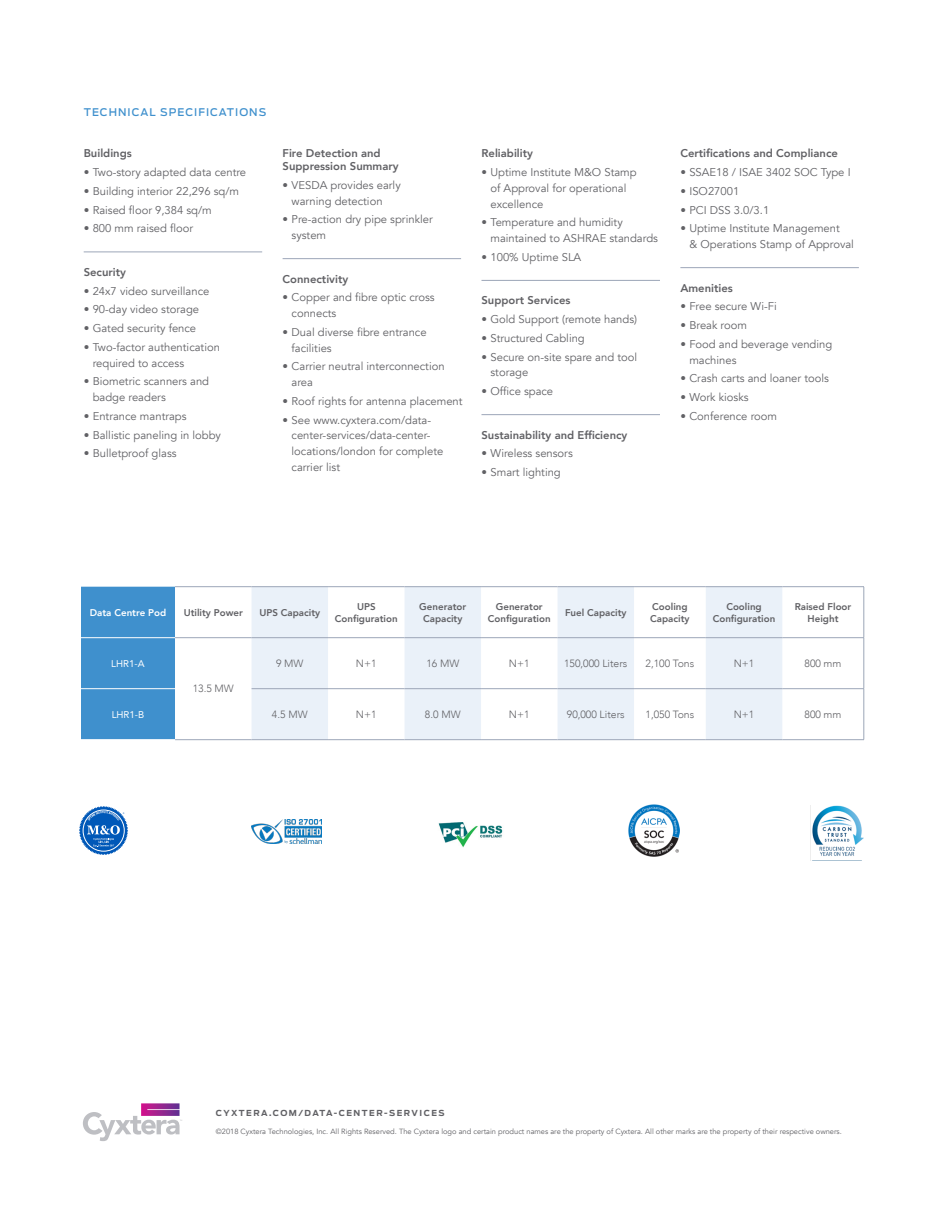
<style>
.page{position:relative;width:945px;height:1215px;background:#fff}
.page>*{position:absolute;margin:0;border:0;box-sizing:border-box;transform-origin:0 0}
.t1{font:11.25px/15.8px "Avenir";color:#616165}
.t2{font:800 11.25px "Avenir";color:#616165}
.t3{font:300 10.5px "Avenir";color:#616165}
.t4{font:500 10.5px "Antenna";letter-spacing:.1em;color:#3f90cd}
.t5{font:800 9.75px/12px "Avenir";color:#616165;text-align:center}
.t6{font:800 9.75px "Avenir";color:#fff}
.t7{font:9.75px "Avenir";color:#fff}
.t8{font:700 8.25px "Antenna";letter-spacing:.18em;color:#616165}
.t9{font:7.5px "Avenir";color:#616165}
</style>
<div class="page">
<svg style="left:83px;top:1103px;width:99px;height:38px"></svg>
<hr style="left:84px;top:252px;width:178px;height:1px;background:#9ca6b8">
<hr style="left:283px;top:258px;width:178px;height:1px;background:#9ca6b8">
<hr style="left:482px;top:280px;width:178px;height:1px;background:#9ca6b8">
<hr style="left:482px;top:414px;width:178px;height:1px;background:#9ca6b8">
<hr style="left:680px;top:267px;width:179px;height:1px;background:#9ca6b8">
<div style="left:81px;top:587px;width:94px;height:152px;background:#3f90cd"></div>
<svg style="left:175px;top:587px;width:689px;height:152px"></svg>
<svg style="left:252px;top:587px;width:530px;height:152px;fill:#eaf1f9"></svg>
<hr style="left:175px;top:637px;width:77px;height:1px;background:#9ca6b8">
<hr style="left:252px;top:637px;width:76px;height:1px;background:#9ca6b8">
<hr style="left:328px;top:637px;width:77px;height:1px;background:#9ca6b8">
<hr style="left:405px;top:637px;width:76px;height:1px;background:#9ca6b8">
<hr style="left:481px;top:637px;width:77px;height:1px;background:#9ca6b8">
<hr style="left:558px;top:637px;width:76px;height:1px;background:#9ca6b8">
<hr style="left:634px;top:637px;width:72px;height:1px;background:#9ca6b8">
<hr style="left:706px;top:637px;width:76px;height:1px;background:#9ca6b8">
<hr style="left:782px;top:637px;width:82px;height:1px;background:#9ca6b8">
<hr style="left:252px;top:688px;width:76px;height:1px;background:#9ca6b8">
<hr style="left:328px;top:688px;width:77px;height:1px;background:#9ca6b8">
<hr style="left:405px;top:688px;width:76px;height:1px;background:#9ca6b8">
<hr style="left:481px;top:688px;width:77px;height:1px;background:#9ca6b8">
<hr style="left:558px;top:688px;width:76px;height:1px;background:#9ca6b8">
<hr style="left:634px;top:688px;width:72px;height:1px;background:#9ca6b8">
<hr style="left:706px;top:688px;width:76px;height:1px;background:#9ca6b8">
<hr style="left:782px;top:688px;width:82px;height:1px;background:#9ca6b8">
<hr style="left:175px;top:739px;width:77px;height:1px;background:#9ca6b8">
<hr style="left:252px;top:739px;width:76px;height:1px;background:#9ca6b8">
<hr style="left:328px;top:739px;width:77px;height:1px;background:#9ca6b8">
<hr style="left:405px;top:739px;width:76px;height:1px;background:#9ca6b8">
<hr style="left:481px;top:739px;width:77px;height:1px;background:#9ca6b8">
<hr style="left:558px;top:739px;width:76px;height:1px;background:#9ca6b8">
<hr style="left:634px;top:739px;width:72px;height:1px;background:#9ca6b8">
<hr style="left:706px;top:739px;width:76px;height:1px;background:#9ca6b8">
<hr style="left:782px;top:739px;width:82px;height:1px;background:#9ca6b8">
<hr style="left:81px;top:637px;width:94px;height:1px;background:#fff">
<hr style="left:81px;top:688px;width:94px;height:1px;background:#fff">
<hr style="left:864px;top:587px;width:1px;height:51px;background:#9ca6b8">
<hr style="left:864px;top:638px;width:1px;height:50px;background:#9ca6b8">
<hr style="left:864px;top:689px;width:1px;height:51px;background:#9ca6b8">
<hr style="left:175px;top:586px;width:77px;height:1px;background:#9ca6b8">
<hr style="left:252px;top:586px;width:76px;height:1px;background:#9ca6b8">
<hr style="left:328px;top:586px;width:77px;height:1px;background:#9ca6b8">
<hr style="left:405px;top:586px;width:76px;height:1px;background:#9ca6b8">
<hr style="left:481px;top:586px;width:77px;height:1px;background:#9ca6b8">
<hr style="left:558px;top:586px;width:76px;height:1px;background:#9ca6b8">
<hr style="left:634px;top:586px;width:72px;height:1px;background:#9ca6b8">
<hr style="left:706px;top:586px;width:76px;height:1px;background:#9ca6b8">
<hr style="left:782px;top:586px;width:82px;height:1px;background:#9ca6b8">
<svg style="left:79px;top:806px;width:49px;height:49px"></svg>
<img style="left:252px;top:820px;width:69px;height:23px">
<img style="left:438px;top:822px;width:65px;height:25px">
<img style="left:628px;top:805px;width:52px;height:51px">
<img style="left:812px;top:805px;width:52px;height:56px">
<p class="t4" style="left:84px;top:106px;width:184px">TECHNICAL SPECIFICATIONS</p>
<p class="t2" style="left:84px;top:145px;width:50px">Buildings</p>
<p class="t1" style="left:84px;top:165px;width:164px">• Two-story adapted data centre</p>
<p class="t1" style="left:84px;top:183px;width:157px">• Building interior 22,296 sq/m</p>
<p class="t1" style="left:84px;top:202px;width:130px">• Raised floor 9,384 sq/m</p>
<p class="t1" style="left:84px;top:221px;width:111px">• 800 mm raised floor</p>
<p class="t2" style="left:84px;top:263px;width:44px">Security</p>
<p class="t1" style="left:84px;top:283px;width:127px">• 24x7 video surveillance</p>
<p class="t1" style="left:84px;top:302px;width:117px">• 90-day video storage</p>
<p class="t1" style="left:84px;top:321px;width:114px">• Gated security fence</p>
<p class="t1" style="left:93px;top:339px;width:129px;text-indent:-9px">• Two-factor authentication required to access</p>
<p class="t1" style="left:93px;top:374px;width:118px;text-indent:-9px">• Biometric scanners and badge readers</p>
<p class="t1" style="left:84px;top:408px;width:104px">• Entrance mantraps</p>
<p class="t1" style="left:84px;top:427px;width:139px">• Ballistic paneling in lobby</p>
<p class="t1" style="left:84px;top:446px;width:94px">• Bulletproof glass</p>
<p class="t2" style="left:283px;top:145px;width:100px">Fire Detection and</p>
<p class="t2" style="left:283px;top:157px;width:118px">Suppression Summary</p>
<p class="t1" style="left:292px;top:177px;width:111px;text-indent:-9px">• VESDA provides early warning detection</p>
<p class="t1" style="left:292px;top:212px;width:143px;text-indent:-9px">• Pre-action dry pipe sprinkler system</p>
<p class="t2" style="left:283px;top:270px;width:67px">Connectivity</p>
<p class="t1" style="left:292px;top:290px;width:145px;text-indent:-9px">• Copper and fibre optic cross connects</p>
<p class="t1" style="left:292px;top:324px;width:136px;text-indent:-9px">• Dual diverse fibre entrance facilities</p>
<p class="t1" style="left:292px;top:359px;width:155px;text-indent:-9px">• Carrier neutral interconnection area</p>
<p class="t1" style="left:283px;top:393px;width:182px">• Roof rights for antenna placement</p>
<p class="t1" style="left:292px;top:412px;width:153px;text-indent:-9px">• See www.cyxtera.com/data&shy;center-services/data-center&shy;locations/london for complete carrier list</p>
<p class="t2" style="left:482px;top:145px;width:53px">Reliability</p>
<p class="t1" style="left:490px;top:165px;width:148px;text-indent:-9px">• Uptime Institute M&amp;O Stamp of Approval for operational excellence</p>
<p class="t1" style="left:490px;top:215px;width:169px;text-indent:-9px">• Temperature and humidity maintained to ASHRAE standards</p>
<p class="t1" style="left:482px;top:249px;width:101px">• 100% Uptime SLA</p>
<p class="t2" style="left:482px;top:292px;width:90px">Support Services</p>
<p class="t1" style="left:482px;top:312px;width:157px">• Gold Support (remote hands)</p>
<p class="t1" style="left:482px;top:330px;width:105px">• Structured Cabling</p>
<p class="t1" style="left:490px;top:349px;width:148px;text-indent:-9px">• Secure on-site spare and tool storage</p>
<p class="t1" style="left:482px;top:384px;width:73px">• Office space</p>
<p class="t2" style="left:482px;top:426px;width:147px">Sustainability and Efficiency</p>
<p class="t1" style="left:482px;top:446px;width:93px">• Wireless sensors</p>
<p class="t1" style="left:482px;top:465px;width:81px">• Smart lighting</p>
<p class="t2" style="left:680px;top:145px;width:159px">Certifications and Compliance</p>
<p class="t1" style="left:680px;top:165px;width:172px">• SSAE18 / ISAE 3402 SOC Type I</p>
<p class="t1" style="left:680px;top:183px;width:60px">• ISO27001</p>
<p class="t1" style="left:680px;top:202px;width:90px">• PCI DSS 3.0/3.1</p>
<p class="t1" style="left:689px;top:221px;width:166px;text-indent:-9px">• Uptime Institute Management<br>&amp; Operations Stamp of Approval</p>
<p class="t2" style="left:680px;top:279px;width:54px">Amenities</p>
<p class="t1" style="left:680px;top:299px;width:98px">• Free secure Wi-Fi</p>
<p class="t1" style="left:680px;top:318px;width:68px">• Break room</p>
<p class="t1" style="left:689px;top:336px;width:144px;text-indent:-9px">• Food and beverage vending machines</p>
<p class="t1" style="left:680px;top:371px;width:150px">• Crash carts and loaner tools</p>
<p class="t1" style="left:680px;top:390px;width:70px">• Work kiosks</p>
<p class="t1" style="left:680px;top:408px;width:98px">• Conference room</p>
<p class="t6" style="left:90px;top:605px;width:78px">Data Centre Pod</p>
<p class="t5" style="left:184px;top:606px;width:61px">Utility Power</p>
<p class="t5" style="left:259px;top:606px;width:62px">UPS Capacity</p>
<p class="t5" style="left:335px;top:600px;width:64px">UPS<br>Configuration</p>
<p class="t5" style="left:419px;top:600px;width:48px">Generator<br>Capacity</p>
<p class="t5" style="left:488px;top:600px;width:64px">Generator<br>Configuration</p>
<p class="t5" style="left:565px;top:606px;width:63px">Fuel Capacity</p>
<p class="t5" style="left:650px;top:600px;width:41px;text-align:left">Cooling<br>Capacity</p>
<p class="t5" style="left:713px;top:600px;width:64px">Cooling<br>Configuration</p>
<p class="t5" style="left:795px;top:600px;width:58px">Raised Floor<br>Height</p>
<p class="t7" style="left:111px;top:655px;width:35px">LHR1-A</p>
<p class="t3" style="left:193px;top:683px;width:43px">13.5 MW</p>
<p class="t3" style="left:276px;top:657px;width:29px">9 MW</p>
<p class="t3" style="left:356px;top:657px;width:22px">N+1</p>
<p class="t3" style="left:426px;top:657px;width:34px">16 MW</p>
<p class="t3" style="left:509px;top:657px;width:22px">N+1</p>
<p class="t3" style="left:564px;top:657px;width:65px">150,000 Liters</p>
<p class="t3" style="left:646px;top:657px;width:50px">2,100 Tons</p>
<p class="t3" style="left:734px;top:657px;width:22px">N+1</p>
<p class="t3" style="left:805px;top:657px;width:39px">800 mm</p>
<p class="t7" style="left:112px;top:706px;width:34px">LHR1-B</p>
<p class="t3" style="left:272px;top:708px;width:37px">4.5 MW</p>
<p class="t3" style="left:356px;top:708px;width:22px">N+1</p>
<p class="t3" style="left:425px;top:708px;width:37px">8.0 MW</p>
<p class="t3" style="left:509px;top:708px;width:22px">N+1</p>
<p class="t3" style="left:567px;top:708px;width:59px">90,000 Liters</p>
<p class="t3" style="left:646px;top:708px;width:50px">1,050 Tons</p>
<p class="t3" style="left:734px;top:708px;width:22px">N+1</p>
<p class="t3" style="left:805px;top:708px;width:39px">800 mm</p>
<p class="t8" style="left:216px;top:1108px;width:230px">CYXTERA.COM/DATA-CENTER-SERVICES</p>
<p class="t9" style="left:216px;top:1127px;width:628px">©2018 Cyxtera Technologies, Inc. All Rights Reserved. The Cyxtera logo and certain product names are the property of Cyxtera. All other marks are the property of their respective owners.</p>
</div>
